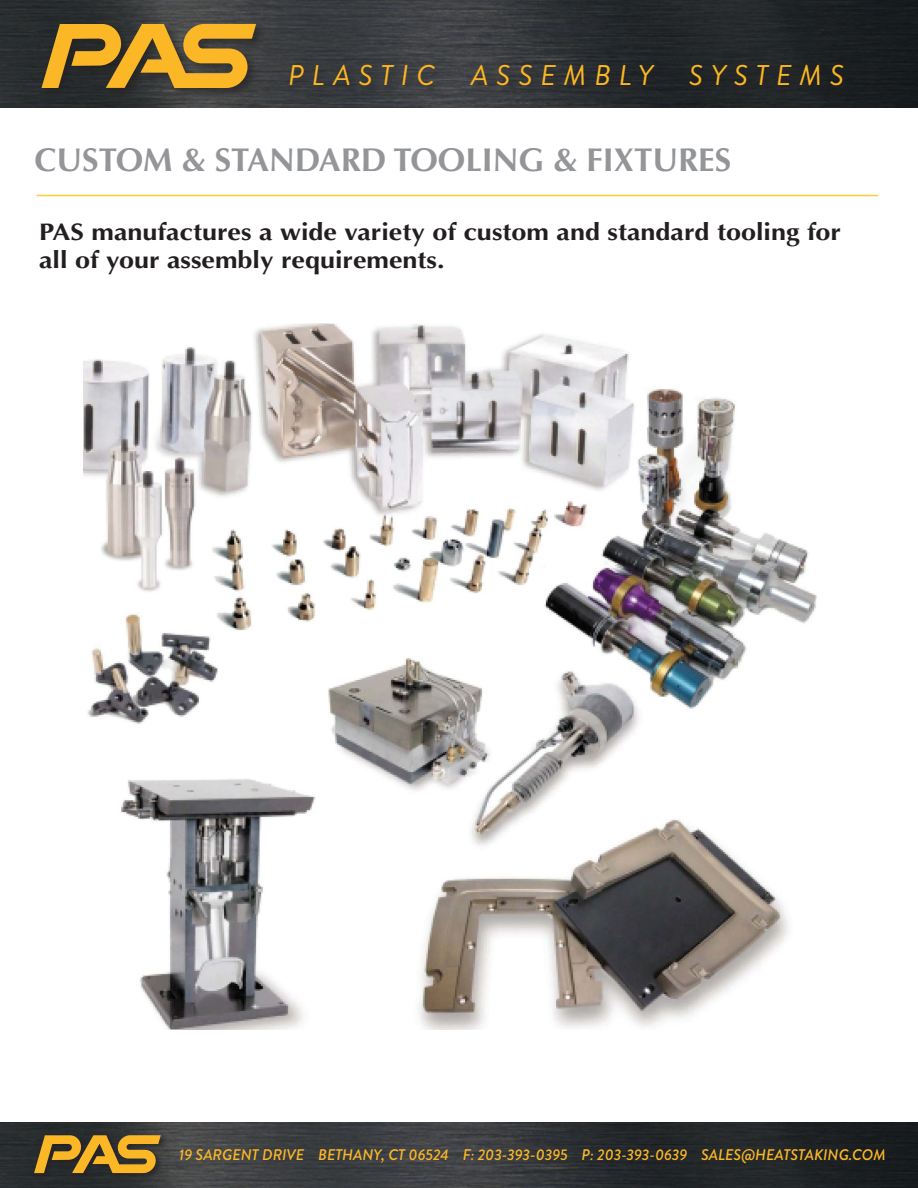
<style>
.page{position:relative;width:918px;height:1188px;background:#fff}
.page>*{position:absolute;margin:0;border:0;box-sizing:border-box;transform-origin:0 0}
.t1{font:700 33px "Optima";color:#939598}
.t2{font:italic 28.5px "Brandon Grotesque";letter-spacing:.275em;color:#fcb723}
.t3{font:700 24px/28.5px "Optima";color:#231f20;scale:1.12 1}
.t4{font:italic 500 15.3px "Brandon Grotesque";color:#fcb726}
</style>
<div class="page">
<hr style="left:37px;top:195px;width:841px;height:1px;background:#fecd32">
<img style="left:84px;top:324px;width:732px;height:705px">
<img style="left:0;top:0;width:918px;height:108px">
<img style="left:0;top:1122px;width:918px;height:66px">
<div style="left:40px;top:21px;width:227px;height:79px;background:#231f20;opacity:.6"></div>
<svg style="left:42px;top:24px;width:214px;height:64px;background:#a47e2c"></svg>
<div style="left:288px;top:63px;width:566px;height:35px;background:#231f20;opacity:.6"></div>
<div style="left:33px;top:1134px;width:134px;height:46px;background:#231f20;opacity:.6"></div>
<svg style="left:34px;top:1135px;width:127px;height:38px;background:#a07a29"></svg>
<p class="t2" style="left:288px;top:56px;width:148px">PLASTIC</p>
<p class="t2" style="left:471px;top:56px;width:183px">ASSEMBLY</p>
<p class="t2" style="left:689px;top:56px;width:157px">SYSTEMS</p>
<h1 class="t1" style="left:34px;top:140px;width:698px">CUSTOM &amp; STANDARD TOOLING &amp; FIXTURES</h1>
<p class="t3" style="left:39px;top:217px;width:718px">PAS manufactures a wide variety of custom and standard tooling for all of your assembly requirements.</p>
<p class="t4" style="left:179px;top:1144px;width:708px">19 SARGENT DRIVE BETHANY, CT 06524 F: 203-393-0395 P: 203-393-0639 SALES@HEATSTAKING.COM</p>
</div>
